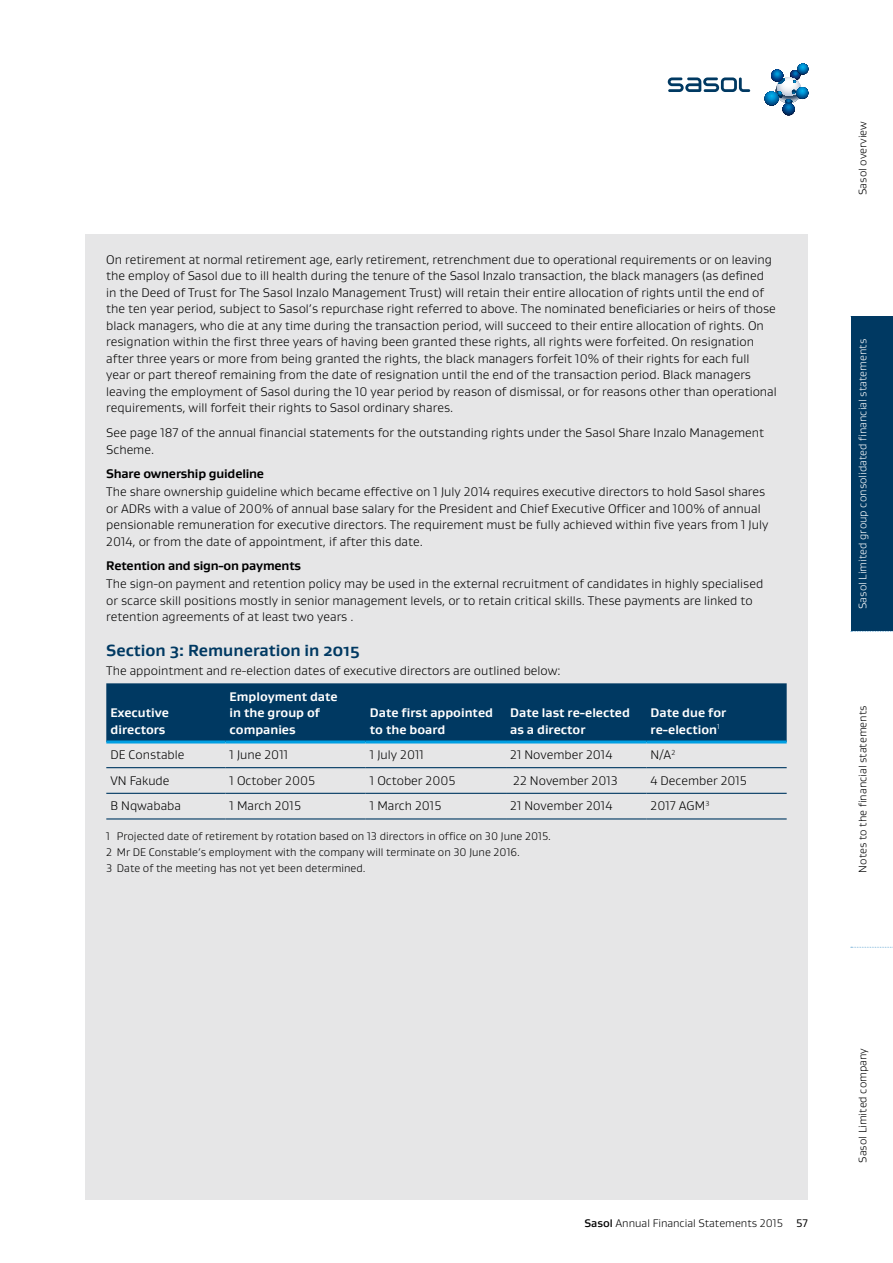
<style>
.page{position:relative;width:893px;height:1263px;background:#fff}
.page>*{position:absolute;margin:0;border:0;box-sizing:border-box;transform-origin:0 0}
.t1{font:700 16.5px "Gustan";color:#003962}
.t2{font:300 12.75px/16.5px "Gustan";color:#000}
.t3{font:700 12.75px/16.5px "Gustan";color:#fff}
.t4{font:700 12.75px "Gustan";letter-spacing:-.015em;color:#000}
.t5{font:300 11.25px/16.2px "Gustan";color:#000}
.t6{font:300 11.25px "Gustan";color:#fff}
.t7{font:11.25px "Gustan";color:#000}
.s1{font-weight:500}
</style>
<div class="page">
<svg style="left:851px;top:316px;width:42px;height:1px"></svg>
<svg style="left:851px;top:631px;width:42px;height:1px"></svg>
<svg style="left:851px;top:947px;width:42px;height:1px"></svg>
<div style="left:851px;top:317px;width:42px;height:314px;background:#003962"></div>
<svg style="left:765px;top:64px;width:43px;height:51px"></svg>
<svg style="left:668px;top:77px;width:82px;height:15px"></svg>
<div style="left:85px;top:234px;width:723px;height:965px;background:#e6e6e7"></div>
<div style="left:106px;top:683px;width:681px;height:57px;background:#003962"></div>
<hr style="left:106px;top:740px;width:119px;height:3px;background:#009fe3">
<hr style="left:225px;top:740px;width:141px;height:3px;background:#009fe3">
<hr style="left:366px;top:740px;width:140px;height:3px;background:#009fe3">
<hr style="left:506px;top:740px;width:140px;height:3px;background:#009fe3">
<hr style="left:646px;top:740px;width:141px;height:3px;background:#009fe3">
<hr style="left:106px;top:767px;width:119px;height:1px;background:#003962">
<hr style="left:225px;top:767px;width:141px;height:1px;background:#003962">
<hr style="left:366px;top:767px;width:140px;height:1px;background:#003962">
<hr style="left:506px;top:767px;width:140px;height:1px;background:#003962">
<hr style="left:646px;top:767px;width:141px;height:1px;background:#003962">
<hr style="left:106px;top:793px;width:119px;height:1px;background:#003962">
<hr style="left:225px;top:793px;width:141px;height:1px;background:#003962">
<hr style="left:366px;top:793px;width:140px;height:1px;background:#003962">
<hr style="left:506px;top:793px;width:140px;height:1px;background:#003962">
<hr style="left:646px;top:793px;width:141px;height:1px;background:#003962">
<hr style="left:106px;top:818px;width:119px;height:1px;background:#003962">
<hr style="left:225px;top:818px;width:141px;height:1px;background:#003962">
<hr style="left:366px;top:818px;width:140px;height:1px;background:#003962">
<hr style="left:506px;top:818px;width:140px;height:1px;background:#003962">
<hr style="left:646px;top:818px;width:141px;height:1px;background:#003962">
<p class="t2" style="left:106px;top:251px;width:672px">On retirement at normal retirement age, early retirement, retrenchment due to operational requirements or on leaving the employ of Sasol due to ill health during the tenure of the Sasol Inzalo transaction, the black managers (as defined in the Deed of Trust for The Sasol Inzalo Management Trust) will retain their entire allocation of rights until the end of the ten year period, subject to Sasol’s repurchase right referred to above. The nominated beneficiaries or heirs of those black managers, who die at any time during the transaction period, will succeed to their entire allocation of rights. On resignation within the first three years of having been granted these rights, all rights were forfeited. On resignation after three years or more from being granted the rights, the black managers forfeit 10% of their rights for each full<br>year or part thereof remaining from the date of resignation until the end of the transaction period. Black managers leaving the employment of Sasol during the 10 year period by reason of dismissal, or for reasons other than operational requirements, will forfeit their rights to Sasol ordinary shares.</p>
<p class="t2" style="left:106px;top:424px;width:659px">See page 187 of the annual financial statements for the outstanding rights under the Sasol Share Inzalo Management<br>Scheme.</p>
<p class="t4" style="left:106px;top:465px;width:159px">Share ownership guideline</p>
<p class="t2" style="left:106px;top:483px;width:664px">The share ownership guideline which became effective on 1 July 2014 requires executive directors to hold Sasol shares or ADRs with a value of 200% of annual base salary for the President and Chief Executive Officer and 100% of annual pensionable remuneration for executive directors. The requirement must be fully achieved within five years from 1 July 2014, or from the date of appointment, if after this date.</p>
<p class="t4" style="left:106px;top:557px;width:196px">Retention and sign-on payments</p>
<p class="t2" style="left:106px;top:575px;width:658px">The sign-on payment and retention policy may be used in the external recruitment of candidates in highly specialised or scarce skill positions mostly in senior management levels, or to retain critical skills. These payments are linked to retention agreements of at least two years .</p>
<p class="t1" style="left:106px;top:640px;width:255px">Section 3: Remuneration in 2015</p>
<p class="t2" style="left:106px;top:662px;width:456px">The appointment and re-election dates of executive directors are outlined below:</p>
<p class="t3" style="left:111px;top:704px;width:60px">Executive directors</p>
<p class="t3" style="left:230px;top:687px;width:110px">Employment date in the group of companies</p>
<p class="t3" style="left:370px;top:704px;width:125px">Date first appointed to the board</p>
<p class="t3" style="left:510px;top:704px;width:121px">Date last re-elected as a director</p>
<p class="t3" style="left:651px;top:704px;width:77px">Date due for re-election<sup>1</sup></p>
<p class="t2" style="left:111px;top:746px;width:75px">DE Constable</p>
<p class="t2" style="left:230px;top:746px;width:60px">1 June 2011</p>
<p class="t2" style="left:370px;top:746px;width:55px">1 July 2011</p>
<p class="t2" style="left:510px;top:746px;width:104px">21 November 2014</p>
<p class="t2" style="left:651px;top:746px;width:26px">N/A<sup>2</sup></p>
<p class="t2" style="left:111px;top:772px;width:60px">VN Fakude</p>
<p class="t2" style="left:230px;top:772px;width:87px">1 October 2005</p>
<p class="t2" style="left:370px;top:772px;width:87px">1 October 2005</p>
<p class="t2" style="left:513px;top:772px;width:106px">22 November 2013</p>
<p class="t2" style="left:651px;top:772px;width:98px">4 December 2015</p>
<p class="t2" style="left:111px;top:797px;width:72px">B Nqwababa</p>
<p class="t2" style="left:230px;top:797px;width:73px">1 March 2015</p>
<p class="t2" style="left:370px;top:797px;width:73px">1 March 2015</p>
<p class="t2" style="left:510px;top:797px;width:104px">21 November 2014</p>
<p class="t2" style="left:651px;top:797px;width:60px">2017 AGM<sup>3</sup></p>
<p class="t5" style="left:106px;top:827px;width:446px">1 Projected date of retirement by rotation based on 13 directors in office on 30 June 2015.<br>2 Mr DE Constable’s employment with the company will terminate on 30 June 2016.<br>3 Date of the meeting has not yet been determined.</p>
<p class="t5" style="left:854px;top:195px;width:75px;rotate:-90deg">Sasol overview</p>
<p class="t6" style="left:856px;top:609px;width:271px;rotate:-90deg">Sasol Limited group consolidated financial statements</p>
<p class="t5" style="left:854px;top:873px;width:169px;rotate:-90deg">Notes to the financial statements</p>
<p class="t5" style="left:584px;top:1214px;width:200px"><span class="s1">Sasol</span> Annual Financial Statements 2015</p>
<p class="t7" style="left:796px;top:1216px;width:13px">57</p>
<p class="t5" style="left:854px;top:1162px;width:116px;rotate:-90deg">Sasol Limited company</p>
</div>
